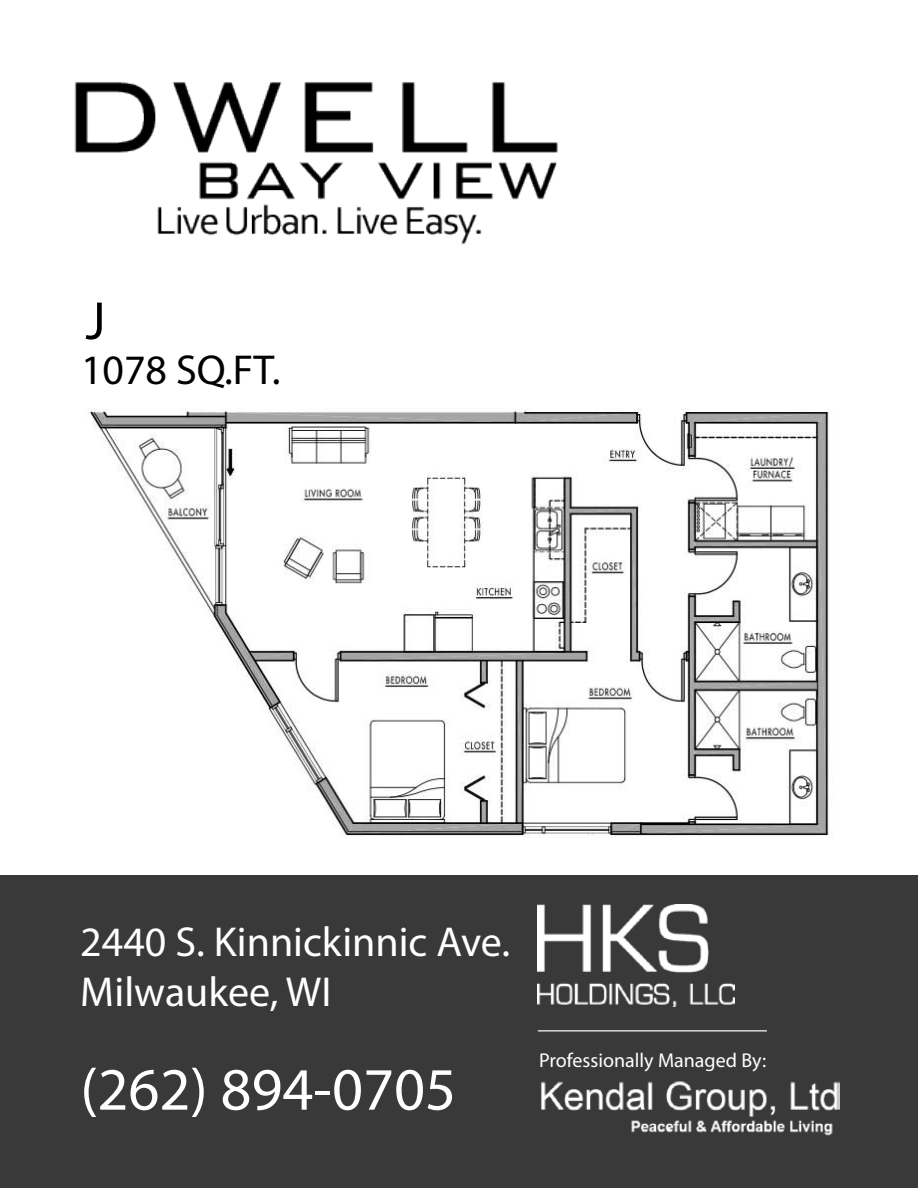
<style>
.page{position:relative;width:918px;height:1188px;background:#fff}
.page>*{position:absolute;margin:0;border:0;box-sizing:border-box;transform-origin:0 0}
.t1{font:60.45px "Myriad Pro";color:#fff}
.t2{font:54px "Myriad Pro";color:#000}
.t3{font:42px/50.4px "Myriad Pro";color:#fff}
.t4{font:42px "Myriad Pro";color:#000}
.t5{font:19.95px "Myriad Pro";color:#fff}
</style>
<div class="page">
<img style="left:62px;top:408px;width:794px;height:468px">
<div style="left:0;top:876px;width:918px;height:312px;background:#393939"></div>
<img style="left:541px;top:1081px;width:298px;height:55px">
<img style="left:538px;top:905px;width:197px;height:101px">
<hr style="left:538px;top:1030px;width:229px;height:1px;background:#fff">
<img style="left:74px;top:82px;width:484px;height:163px">
<p class="t2" style="left:86px;top:288px;width:21px">J</p>
<p class="t4" style="left:81px;top:345px;width:201px">1078 SQ.FT.</p>
<p class="t3" style="left:80px;top:916px;width:431px">2440 S. Kinnickinnic Ave.<br>Milwaukee, WI</p>
<h1 class="t1" style="left:80px;top:1052px;width:377px">(262) 894-0705</h1>
<p class="t5" style="left:539px;top:1048px;width:229px">Professionally Managed By:</p>
</div>
